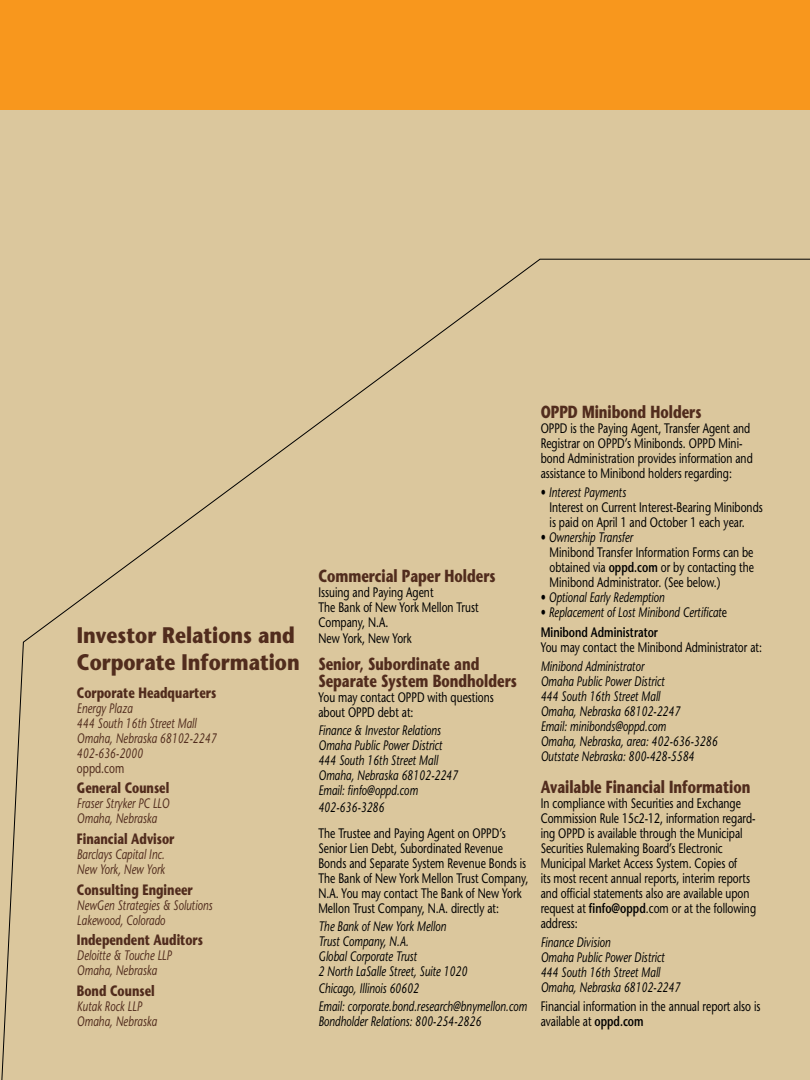
<style>
.page{position:relative;width:810px;height:1080px;background:#dbc79d}
.page>*{position:absolute;margin:0;border:0;box-sizing:border-box;transform-origin:0 0}
.t1{font:700 22.5px/27px "Stone Sans Std";color:#512c1d;scale:.85 1}
.t2{font:700 17.5px/16.2px "Stone Sans Std";color:#512c1d;scale:.75 1}
.t3{font:700 15px "Stone Sans Std";color:#512c1d;scale:.75 1}
.t4{font:500 13.75px/15px "Stone Sans Std";color:#000;scale:.75 1}
.t5{font:italic 500 13.75px/15px "Stone Sans Std";color:#000;scale:.75 1}
.t6{font:italic 500 13.75px/15px "Stone Sans Std";color:#512c1d;scale:.75 1}
.t7{font:500 13.75px "Stone Sans Std";color:#512c1d;scale:.75 1}
.s1{font-style:italic}
.s2{font-weight:600}
.s3{font-style:normal}
.s4{font-weight:600;font-style:normal}
</style>
<div class="page">
<div style="left:0;top:0;width:810px;height:110px;background:#f8971d"></div>
<h1 class="t1" style="left:77px;top:621px;width:264px">Investor Relations and<br>Corporate Information</h1>
<p class="t3" style="left:77px;top:684px;width:187px">Corporate Headquarters</p>
<p class="t6" style="left:77px;top:700px;width:188px">Energy Plaza<br>444 South 16th Street Mall<br>Omaha, Nebraska 68102-2247<br>402-636-2000</p>
<p class="t7" style="left:77px;top:760px;width:65px">oppd.com</p>
<p class="t3" style="left:77px;top:779px;width:125px">General Counsel</p>
<p class="t6" style="left:77px;top:796px;width:125px">Fraser Stryker PC LLO<br>Omaha, Nebraska</p>
<p class="t3" style="left:77px;top:830px;width:132px">Financial Advisor</p>
<p class="t6" style="left:77px;top:847px;width:119px">Barclays Capital Inc.<br>New York, New York</p>
<p class="t3" style="left:77px;top:880px;width:156px">Consulting Engineer</p>
<p class="t6" style="left:77px;top:897px;width:182px">NewGen Strategies &amp; Solutions<br>Lakewood, Colorado</p>
<p class="t3" style="left:77px;top:931px;width:170px">Independent Auditors</p>
<p class="t6" style="left:77px;top:948px;width:128px">Deloitte &amp; Touche LLP<br>Omaha, Nebraska</p>
<p class="t3" style="left:77px;top:982px;width:105px">Bond Counsel</p>
<p class="t6" style="left:77px;top:999px;width:108px">Kutak Rock LLP<br>Omaha, Nebraska</p>
<p class="t2" style="left:318px;top:567px;width:238px">Commercial Paper Holders</p>
<p class="t4" style="left:318px;top:584px;width:215px">Issuing and Paying Agent<br>The Bank of New York Mellon Trust<br>Company, N.A.</p>
<p class="t4" style="left:318px;top:631px;width:126px">New York, New York</p>
<p class="t2" style="left:318px;top:656px;width:266px">Senior, Subordinate and<br>Separate System Bondholders</p>
<p class="t4" style="left:318px;top:689px;width:235px">You may contact OPPD with questions about OPPD debt at:</p>
<p class="t5" style="left:318px;top:723px;width:188px">Finance &amp; Investor Relations<br>Omaha Public Power District<br>444 South 16th Street Mall<br>Omaha, Nebraska 68102-2247<br>Email: finfo@oppd.com</p>
<p class="t5" style="left:318px;top:799px;width:90px">402-636-3286</p>
<p class="t4" style="left:318px;top:826px;width:281px">The Trustee and Paying Agent on OPPD’s Senior Lien Debt, Subordinated Revenue Bonds and Separate System Revenue Bonds is The Bank of New York Mellon Trust Company, N.A. You may contact The Bank of New York Mellon Trust Company, N.A. directly at:</p>
<p class="t5" style="left:318px;top:919px;width:200px">The Bank of New York Mellon<br>Trust Company, N.A.<br>Global Corporate Trust<br>2 North LaSalle Street, Suite 1020</p>
<p class="t5" style="left:318px;top:979px;width:280px;line-height:18.6px">Chicago, Illinois 60602<br>Email: corporate.bond.research@bnymellon.com</p>
<p class="t5" style="left:318px;top:1014px;width:219px">Bondholder Relations: 800-254-2826</p>
<p class="t2" style="left:541px;top:404px;width:216px">OPPD Minibond Holders</p>
<p class="t4" style="left:541px;top:421px;width:284px">OPPD is the Paying Agent, Transfer Agent and Registrar on OPPD’s Minibonds. OPPD Mini&shy;bond Administration provides information and assistance to Minibond holders regarding:</p>
<p class="t4" style="left:550px;top:484px;width:286px;text-indent:-9px">• <span class="s1">Interest Payments<br></span>Interest on Current Interest-Bearing Minibonds is paid on April 1 and October 1 each year.</p>
<p class="t4" style="left:550px;top:529px;width:274px;text-indent:-9px">• <span class="s1">Ownership Transfer<br></span>Minibond Transfer Information Forms can be obtained via <span class="s2">oppd.com</span> or by contacting the Minibond Administrator. (See below.)</p>
<p class="t5" style="left:541px;top:589px;width:167px"><span class="s3">•</span> Optional Early Redemption</p>
<p class="t5" style="left:541px;top:602px;width:250px;line-height:20.6px"><span class="s3">•</span> Replacement of Lost Minibond Certificat<span class="s3">e<br></span><span class="s4">Minibond Administrator</span></p>
<p class="t4" style="left:541px;top:640px;width:297px">You may contact the Minibond Administrator at:</p>
<p class="t5" style="left:541px;top:659px;width:237px">Minibond Administrator<br>Omaha Public Power District<br>444 South 16th Street Mall<br>Omaha, Nebraska 68102-2247<br>Email: minibonds@oppd.com<br>Omaha, Nebraska, area: 402-636-3286<br>Outstate Nebraska: 800-428-5584</p>
<p class="t2" style="left:541px;top:779px;width:281px">Available Financial Information</p>
<p class="t4" style="left:541px;top:796px;width:289px">In compliance with Securities and Exchange Commission Rule 15c2-12, information regard&shy;ing OPPD is available through the Municipal Securities Rulemaking Board’s Electronic Municipal Market Access System. Copies of<br>its most recent annual reports, interim reports and official statements also are available upon request at <span class="s2">finfo@oppd</span>.com or at the following address:</p>
<p class="t5" style="left:541px;top:935px;width:188px">Finance Division<br>Omaha Public Power District<br>444 South 16th Street Mall<br>Omaha, Nebraska 68102-2247</p>
<p class="t4" style="left:541px;top:998px;width:295px">Financial information in the annual report also is available at <span class="s2">oppd.com</span></p>
</div>
